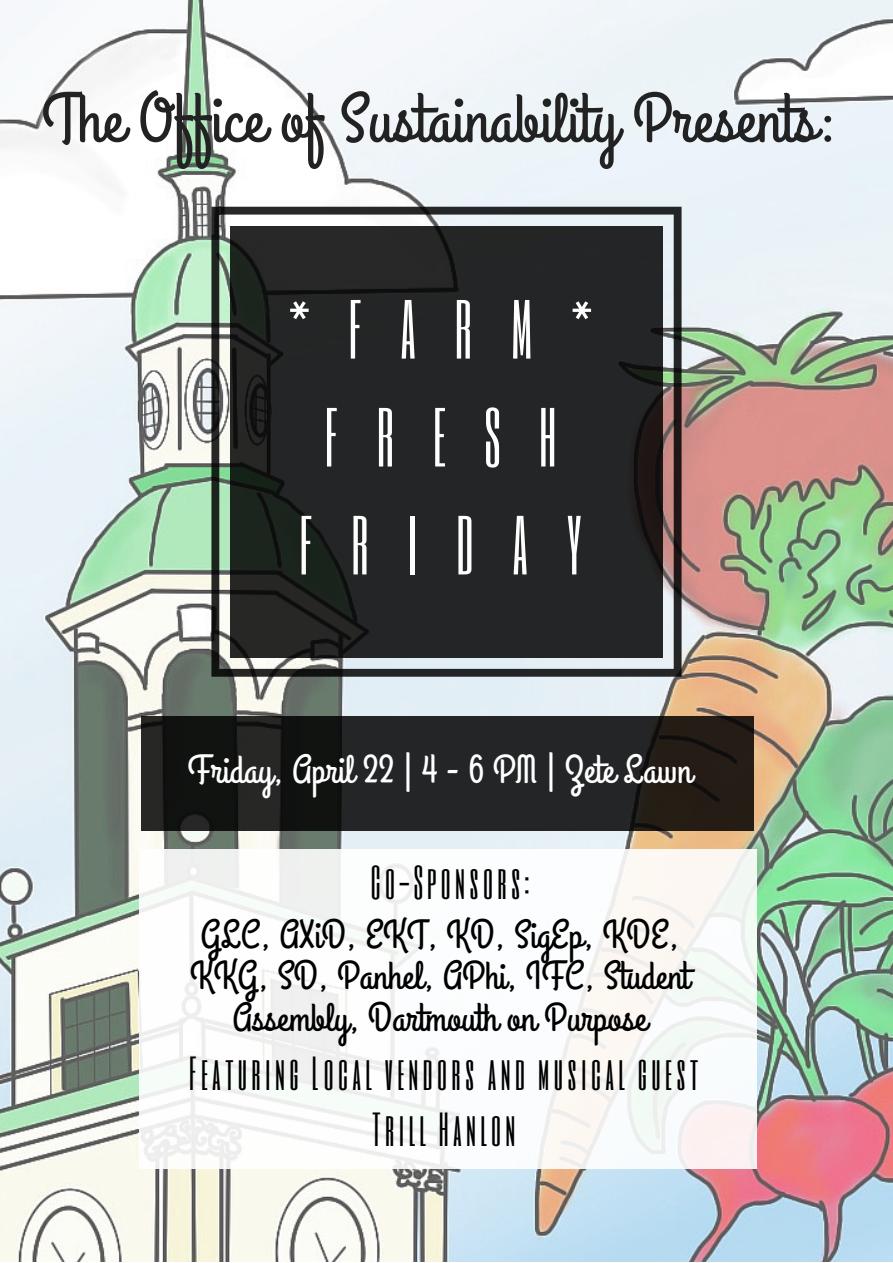
<style>
.page{position:relative;width:893px;height:1263px;background:#fff}
.page>*{position:absolute;margin:0;border:0;box-sizing:border-box;transform-origin:0 0}
.t1{font:69.45px "Grand Hotel";color:#222}
.t2{font:69.45px/107.9px "Six Caps";letter-spacing:.56em;color:#fff;text-align:center}
.t3{font:39.6px/41.5px "Grand Hotel";color:#000;text-align:center}
.t4{font:39.6px/55.1px "Six Caps";letter-spacing:.11em;color:#000;text-align:center}
.t5{font:39.6px "Grand Hotel";color:#fff}
</style>
<div class="page">
<img style="left:0;top:0;width:892px;height:1261px">
<svg style="left:212px;top:207px;width:469px;height:469px;background:#898c8a"></svg>
<svg style="left:230px;top:226px;width:432px;height:431px;background:#222424"></svg>
<svg style="left:141px;top:716px;width:612px;height:115px;background:#1f1f1e"></svg>
<div style="left:139px;top:849px;width:617px;height:319px;background:linear-gradient(to right,#f9fafa,#f9f8f7)"></div>
<h1 class="t1" style="left:42px;top:75px;width:797px">The Office of Sustainability Presents:</h1>
<h1 class="t2" style="left:289px;top:274px;width:304px">*FARM*<br>FRESH<br>FRIDAY</h1>
<p class="t5" style="left:188px;top:745px;width:505px">Friday, April 22 | 4 - 6 PM | Zete Lawn</p>
<p class="t4" style="left:371px;top:854px;width:160px">Co-Sponsors:</p>
<p class="t3" style="left:190px;top:915px;width:501px">GLC, AXiD, EKT, KD, SigEp, KDE,<br>KKG, SD, Panhel, APhi, IFC, Student<br>Assembly, Dartmouth on Purpose</p>
<p class="t4" style="left:189px;top:1045px;width:510px">Featuring Local vendors and musical guest<br>Trill Hanlon</p>
</div>
